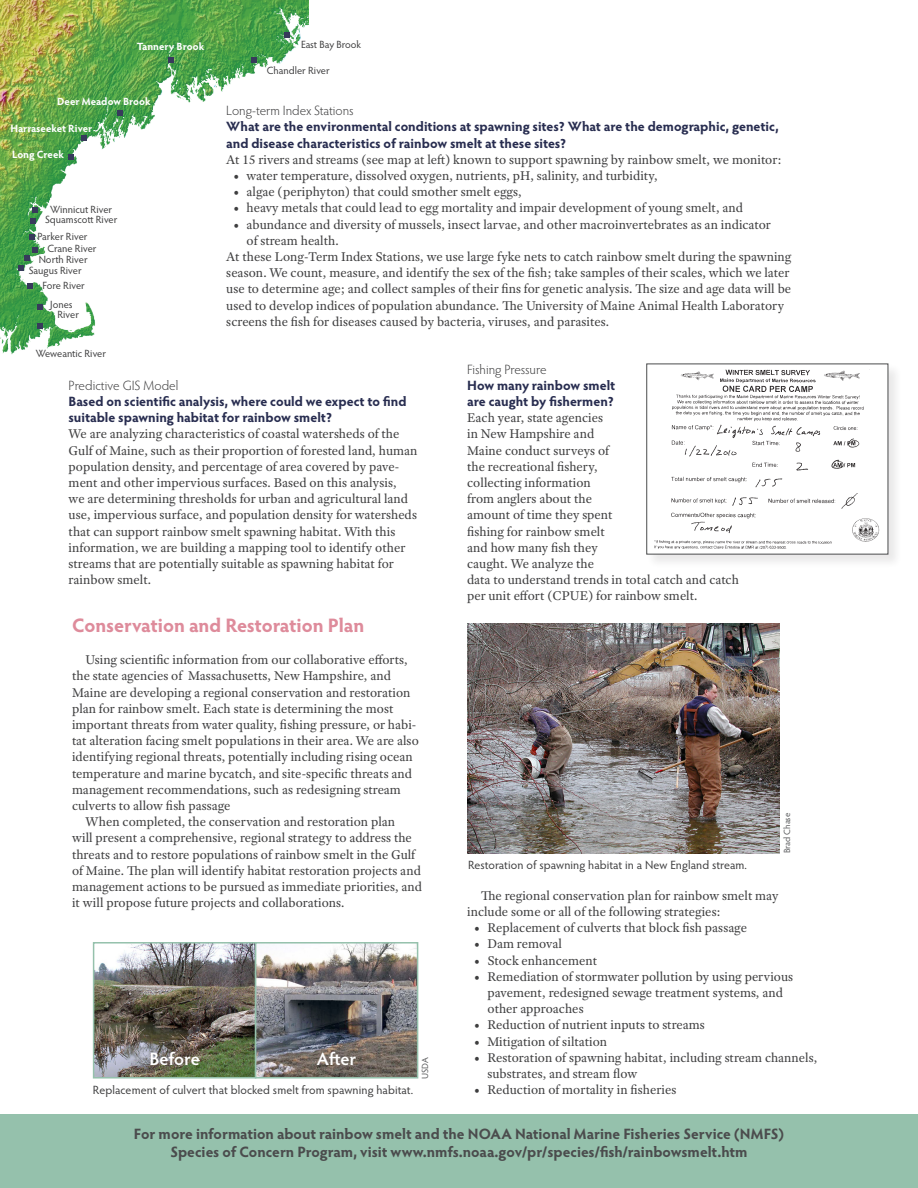
<style>
.page{position:relative;width:918px;height:1188px;background:#fff}
.page>*{position:absolute;margin:0;border:0;box-sizing:border-box;transform-origin:0 0}
.Heading_1{font:700 19.5px "Hypatia Sans Pro";letter-spacing:-.005em;color:#de8b9b}
.t1{font:600 18px "Hypatia Sans Pro";letter-spacing:-.005em;color:#fff}
.t2{font:700 15px/18px "Hypatia Sans Pro";color:#4b4c4d;text-align:center}
.Paragraph{font:13.5px/16.2px "Adobe Text Pro";color:#3e3e3f}
.Paragraph-Insert{font:13.5px/16.2px "Adobe Text Pro";color:#3e3e3f}
.Bullets-Insert{font:13.5px/16.2px "Adobe Text Pro";color:#3e3e3f}
.Question{font:700 13.5px/16.2px "Hypatia Sans Pro";letter-spacing:-.005em;color:#282d50}
.Paragraph-2{font:300 13.5px "Hypatia Sans Pro";color:#3e3e3f}
.t3{font:12px "Hypatia Sans Pro";letter-spacing:.005em;color:#3e3e3f}
.Paragraph_-_Inside{font:10.5px "Hypatia Sans Pro";color:#3e3e3f}
.Paragraph_-_Inside-2{font:700 10.5px "Hypatia Sans Pro";color:#fff}
.t4{font:9px "Hypatia Sans Pro";letter-spacing:-.005em;color:#57585a}
</style>
<div class="page">
<div style="left:0;top:1114px;width:918px;height:74px;background:#95c1ac"></div>
<img style="left:0;top:0;width:308px;height:355px">
<svg style="left:68px;top:155px;width:6px;height:5px"></svg>
<svg style="left:81px;top:135px;width:6px;height:6px"></svg>
<svg style="left:117px;top:110px;width:6px;height:6px"></svg>
<svg style="left:284px;top:33px;width:6px;height:5px"></svg>
<svg style="left:251px;top:58px;width:6px;height:5px"></svg>
<svg style="left:38px;top:304px;width:5px;height:6px"></svg>
<svg style="left:30px;top:207px;width:8px;height:17px"></svg>
<svg style="left:27px;top:283px;width:6px;height:6px"></svg>
<svg style="left:18px;top:247px;width:20px;height:24px"></svg>
<svg style="left:168px;top:58px;width:6px;height:5px"></svg>
<svg style="left:38px;top:323px;width:5px;height:6px"></svg>
<svg style="left:29px;top:234px;width:6px;height:5px"></svg>
<img style="left:96px;top:945px;width:319px;height:131px">
<div style="left:93px;top:942px;width:163px;height:137px;border:2px solid #95c1ac"></div>
<div style="left:255px;top:942px;width:163px;height:137px;border:2px solid #95c1ac"></div>
<div style="left:645px;top:363px;width:257px;height:206px;background:#231f20;opacity:.1"></div>
<div style="left:647px;top:364px;width:241px;height:190px;background:#fff"></div>
<img style="left:655px;top:369px;width:225px;height:179px">
<img style="left:467px;top:624px;width:313px;height:229px">
<p class="Paragraph_-_Inside-2" style="left:137px;top:39px;width:69px">Tannery Brook</p>
<p class="Paragraph_-_Inside-2" style="left:57px;top:94px;width:95px">Deer Meadow Brook</p>
<p class="Paragraph_-_Inside-2" style="left:10px;top:121px;width:83px">Harraseeket River</p>
<p class="Paragraph_-_Inside-2" style="left:12px;top:147px;width:54px">Long Creek</p>
<p class="Paragraph_-_Inside" style="left:50px;top:203px;width:63px">Winnicut River</p>
<p class="Paragraph_-_Inside" style="left:45px;top:213px;width:74px">Squamscott River</p>
<p class="Paragraph_-_Inside" style="left:38px;top:230px;width:52px">Parker River</p>
<p class="Paragraph_-_Inside" style="left:48px;top:242px;width:51px">Crane River</p>
<p class="Paragraph_-_Inside" style="left:39px;top:252px;width:51px">North River</p>
<p class="Paragraph_-_Inside" style="left:29px;top:263px;width:54px">Saugus River</p>
<p class="Paragraph_-_Inside" style="left:42px;top:279px;width:44px">Fore River</p>
<p class="Paragraph_-_Inside" style="left:50px;top:298px;width:24px">Jones</p>
<p class="Paragraph_-_Inside" style="left:57px;top:307px;width:23px">River</p>
<p class="Paragraph_-_Inside" style="left:36px;top:346px;width:72px">Weweantic River</p>
<p class="Paragraph_-_Inside" style="left:301px;top:38px;width:62px">East Bay Brook</p>
<p class="Paragraph_-_Inside" style="left:267px;top:63px;width:64px">Chandler River</p>
<p class="Paragraph-2" style="left:226px;top:102px;width:129px">Long-term Index Stations</p>
<p class="Question" style="left:226px;top:118px;width:554px">What are the environmental conditions at spawning sites? What are the demographic, genetic, and disease characteristics of rainbow smelt at these sites?</p>
<p class="Paragraph" style="left:226px;top:151px;width:557px">At 15 rivers and streams (see map at left) known to support spawning by rainbow smelt, we monitor:</p>
<p class="Bullets-Insert" style="left:233px;top:167px;width:426px">• water temperature, dissolved oxygen, nutrients, pH, salinity, and turbidity,</p>
<p class="Bullets-Insert" style="left:233px;top:183px;width:290px">• algae (periphyton) that could smother smelt eggs,</p>
<p class="Bullets-Insert" style="left:233px;top:200px;width:512px">• heavy metals that could lead to egg mortality and impair development of young smelt, and</p>
<p class="Bullets-Insert" style="left:247px;top:216px;width:526px;text-indent:-14px">• abundance and diversity of mussels, insect larvae, and other macroinvertebrates as an indicator of stream health.</p>
<p class="Paragraph" style="left:226px;top:248px;width:566px">At these Long-Term Index Stations, we use large fyke nets to catch rainbow smelt during the spawning season. We count, measure, and identify the sex of the fish; take samples of their scales, which we later use to determine age; and collect samples of their fins for genetic analysis. The size and age data will be used to develop indices of population abundance. The University of Maine Animal Health Laboratory screens the fish for diseases caused by bacteria, viruses, and parasites.</p>
<p class="Paragraph-2" style="left:69px;top:376px;width:111px">Predictive GIS Model</p>
<p class="Question" style="left:69px;top:393px;width:339px">Based on scientific analysis, where could we expect to find suitable spawning habitat for rainbow smelt?</p>
<p class="Paragraph" style="left:69px;top:426px;width:350px">We are analyzing characteristics of coastal watersheds of the Gulf of Maine, such as their proportion of forested land, human population density, and percentage of area covered by pave&shy;ment and other impervious surfaces. Based on this analysis,<br>we are determining thresholds for urban and agricultural land use, impervious surface, and population density for watersheds that can support rainbow smelt spawning habitat. With this information, we are building a mapping tool to identify other streams that are potentially suitable as spawning habitat for rainbow smelt.</p>
<p class="Heading_1" style="left:72px;top:611px;width:294px">Conservation and Restoration Plan</p>
<p class="Paragraph-Insert" style="left:72px;top:651px;width:348px;text-indent:14px">Using scientific information from our collaborative efforts, the state agencies of Massachusetts, New Hampshire, and Maine are developing a regional conservation and restoration plan for rainbow smelt. Each state is determining the most important threats from water quality, fishing pressure, or habi&shy;tat alteration facing smelt populations in their area. We are also identifying regional threats, potentially including rising ocean temperature and marine bycatch, and site-specific threats and management recommendations, such as redesigning stream culverts to allow fish passage</p>
<p class="Paragraph-Insert" style="left:72px;top:813px;width:352px;text-indent:14px">When completed, the conservation and restoration plan<br>will present a comprehensive, regional strategy to address the threats and to restore populations of rainbow smelt in the Gulf of Maine. The plan will identify habitat restoration projects and management actions to be pursued as immediate priorities, and it will propose future projects and collaborations.</p>
<p class="t1" style="left:149px;top:1047px;width:52px">Before</p>
<p class="t1" style="left:317px;top:1047px;width:41px">After</p>
<p class="t3" style="left:93px;top:1082px;width:322px">Replacement of culvert that blocked smelt from spawning habitat.</p>
<p class="t4" style="left:419px;top:1079px;width:23px;rotate:-90deg">USDA</p>
<p class="Paragraph-2" style="left:467px;top:360px;width:81px">Fishing Pressure</p>
<p class="Question" style="left:467px;top:376px;width:150px">How many rainbow smelt are caught by fishermen?</p>
<p class="Paragraph" style="left:467px;top:410px;width:273px">Each year, state agencies<br>in New Hampshire and<br>Maine conduct surveys of<br>the recreational fishery,<br>collecting information<br>from anglers about the<br>amount of time they spent<br>fishing for rainbow smelt<br>and how many fish they<br>caught. We analyze the<br>data to understand trends in total catch and catch per unit effort (CPUE) for rainbow smelt.</p>
<p class="t3" style="left:468px;top:857px;width:281px">Restoration of spawning habitat in a New England stream.</p>
<p class="t4" style="left:781px;top:853px;width:42px;rotate:-90deg">Brad Chase</p>
<p class="Paragraph-Insert" style="left:467px;top:887px;width:313px;text-indent:14px">The regional conservation plan for rainbow smelt may include some or all of the following strategies:</p>
<p class="Bullets-Insert" style="left:474px;top:920px;width:275px">• Replacement of culverts that block fish passage</p>
<p class="Bullets-Insert" style="left:474px;top:936px;width:89px">• Dam removal</p>
<p class="Bullets-Insert" style="left:474px;top:952px;width:125px">• Stock enhancement</p>
<p class="Bullets-Insert" style="left:487px;top:968px;width:307px;text-indent:-14px">• Remediation of stormwater pollution by using pervious pavement, redesigned sewage treatment systems, and other approaches</p>
<p class="Bullets-Insert" style="left:474px;top:1017px;width:232px">• Reduction of nutrient inputs to streams</p>
<p class="Bullets-Insert" style="left:474px;top:1033px;width:135px">• Mitigation of siltation</p>
<p class="Bullets-Insert" style="left:487px;top:1049px;width:331px;text-indent:-14px">• Restoration of spawning habitat, including stream channels, substrates, and stream flow</p>
<p class="Bullets-Insert" style="left:474px;top:1082px;width:204px">• Reduction of mortality in fisheries</p>
<p class="t2" style="left:134px;top:1124px;width:652px">For more information about rainbow smelt and the NOAA National Marine Fisheries Service (NMFS)<br>Species of Concern Program, visit www.nmfs.noaa.gov/pr/species/fish/rainbowsmelt.htm</p>
</div>
